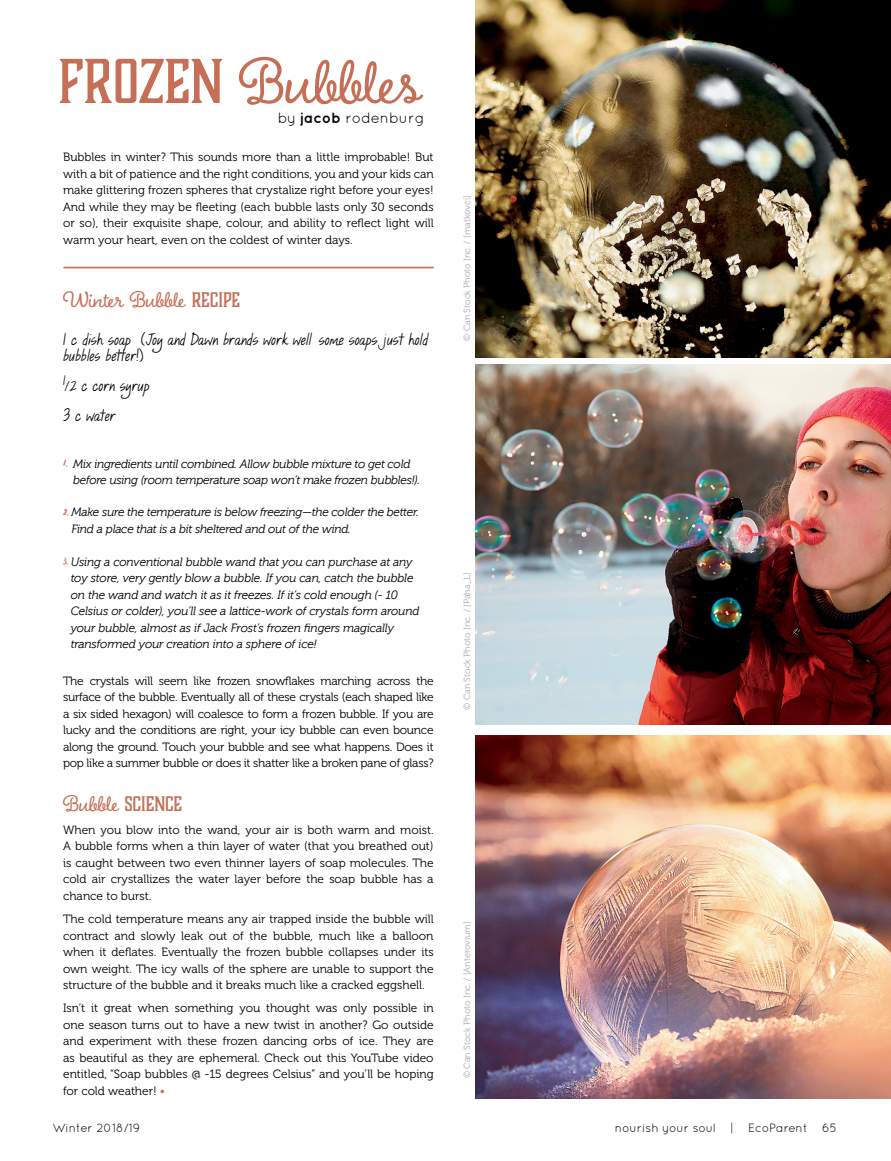
<style>
.page{position:relative;width:891px;height:1161px;background:#fff}
.page>*{position:absolute;margin:0;border:0;box-sizing:border-box;transform-origin:0 0}
.Contributor_Black{font:69px "Boucherie Cursive";color:#c66f56}
.Contributor_Black-2{font:24px "Boucherie Cursive";color:#c66f56}
.Contributor_Black-3{font:19.5px "Boucherie Block";color:#c66f56}
.Basic_indent{font:15px/16.5px "KG Hope For A Cure";color:#000}
.t1{font:15px "Quicksand";color:#000}
.t2{font:12px/16.5px "Museo 300";color:#000;text-align:justify}
.Basic_indent-2{font:italic 12px/16.5px "Museo 300";letter-spacing:-.015em;color:#000}
.t3{font:12px "Quicksand";color:#000}
.Basic_indent-3{font:12px "KG Hope For A Cure";color:#000}
.t4{font:9px "Museo 300";color:#a7a9ac}
.s1{font-family:"Boucherie Block";font-size:58.5px}
.s2{font-weight:700}
.s3{font-family:"Boucherie Block";font-size:19.5px}
.s4{font-size:12px}
.s5{font-family:"Amelian Script";font-style:normal;color:#c66f56}
.s6{font-family:"Boucherie Cursive";font-size:24px}
.s7{color:#c66f56}
</style>
<div class="page">
<hr style="left:64px;top:267px;width:370px;height:1px;background:#c66f56">
<hr style="left:64px;top:268px;width:370px;height:1px;background:#c66f56">
<img style="left:476px;top:365px;width:415px;height:359px">
<img style="left:476px;top:0;width:415px;height:357px">
<img style="left:476px;top:736px;width:415px;height:362px">
<p class="Contributor_Black" style="left:59px;top:39px;width:364px"><span class="s1">FROZEN</span> Bubbles</p>
<p class="t1" style="left:278px;top:109px;width:148px">by <span class="s2">jacob</span> rodenburg</p>
<p class="t2" style="left:63px;top:149px;width:372px">Bubbles in winter? This sounds more than a little improbable! But with a bit of patience and the right conditions, you and your kids can make glittering frozen spheres that crystalize right before your eyes!<br>And while they may be fleeting (each bubble lasts only 30 seconds or so), their exquisite shape, colour, and ability to reflect light will warm your heart, even on the coldest of winter days.</p>
<p class="Contributor_Black-2" style="left:63px;top:285px;width:179px">Winter Bubble <span class="s3">RECIPE</span></p>
<p class="Basic_indent" style="left:63px;top:331px;width:366px">1 c dish soap (Joy and Dawn brands work well—some soaps just hold bubbles better!)</p>
<p class="Basic_indent-3" style="left:63px;top:374px;width:4px">1</p>
<p class="Basic_indent" style="left:65px;top:378px;width:86px"><span class="s4">/2</span> c corn syrup</p>
<p class="Basic_indent" style="left:63px;top:408px;width:54px">3 c water</p>
<p class="Basic_indent-2" style="left:73px;top:455px;width:348px;text-indent:-10px"><span class="s5">1.</span> Mix ingredients until combined. Allow bubble mixture to get cold before using (room temperature soap won’t make frozen bubbles!).</p>
<p class="Basic_indent-2" style="left:71px;top:504px;width:349px;text-indent:-8px"><span class="s5">2.</span> Make sure the temperature is below freezing—the colder the better.<br>Find a place that is a bit sheltered and out of the wind.</p>
<p class="Basic_indent-2" style="left:71px;top:553px;width:350px;text-indent:-8px"><span class="s5">3.</span> Using a conventional bubble wand that you can purchase at any toy store, very gently blow a bubble. If you can, catch the bubble on the wand and watch it as it freezes. If it’s cold enough (- 10<br>Celsius or colder), you’ll see a lattice-work of crystals form around your bubble, almost as if Jack Frost’s frozen fingers magically transformed your creation into a sphere of ice!</p>
<p class="t2" style="left:63px;top:673px;width:372px">The crystals will seem like frozen snowflakes marching across the surface of the bubble. Eventually all of these crystals (each shaped like a six sided hexagon) will coalesce to form a frozen bubble. If you are lucky and the conditions are right, your icy bubble can even bounce along the ground. Touch your bubble and see what happens. Does it pop like a summer bubble or does it shatter like a broken pane of glass?</p>
<p class="Contributor_Black-3" style="left:63px;top:791px;width:121px"><span class="s6">Bubble</span> SCIENCE</p>
<p class="t2" style="left:63px;top:822px;width:372px">When you blow into the wand, your air is both warm and moist.<br>A bubble forms when a thin layer of water (that you breathed out) is caught between two even thinner layers of soap molecules. The cold air crystallizes the water layer before the soap bubble has a chance to burst.</p>
<p class="t2" style="left:63px;top:911px;width:372px">The cold temperature means any air trapped inside the bubble will contract and slowly leak out of the bubble, much like a balloon when it deflates. Eventually the frozen bubble collapses under its own weight. The icy walls of the sphere are unable to support the structure of the bubble and it breaks much like a cracked eggshell.</p>
<p class="t2" style="left:63px;top:1000px;width:372px">Isn’t it great when something you thought was only possible in one season turns out to have a new twist in another? Go outside and experiment with these frozen dancing orbs of ice. They are as beautiful as they are ephemeral. Check out this YouTube video entitled, “Soap bubbles @ -15 degrees Celsius” and you’ll be hoping for cold weather! <span class="s7">•</span></p>
<p class="t4" style="left:462px;top:341px;width:147px;rotate:-90deg">© Can Stock Photo Inc. / [matkovci]</p>
<p class="t4" style="left:462px;top:710px;width:139px;rotate:-90deg">© Can Stock Photo Inc. / [Paha_L]</p>
<p class="t4" style="left:462px;top:1078px;width:158px;rotate:-90deg">© Can Stock Photo Inc. / [Anterovium]</p>
<p class="t3" style="left:52px;top:1121px;width:90px">Winter 2018/19</p>
<p class="t3" style="left:615px;top:1121px;width:224px">nourish your soul | EcoParent 65</p>
</div>
